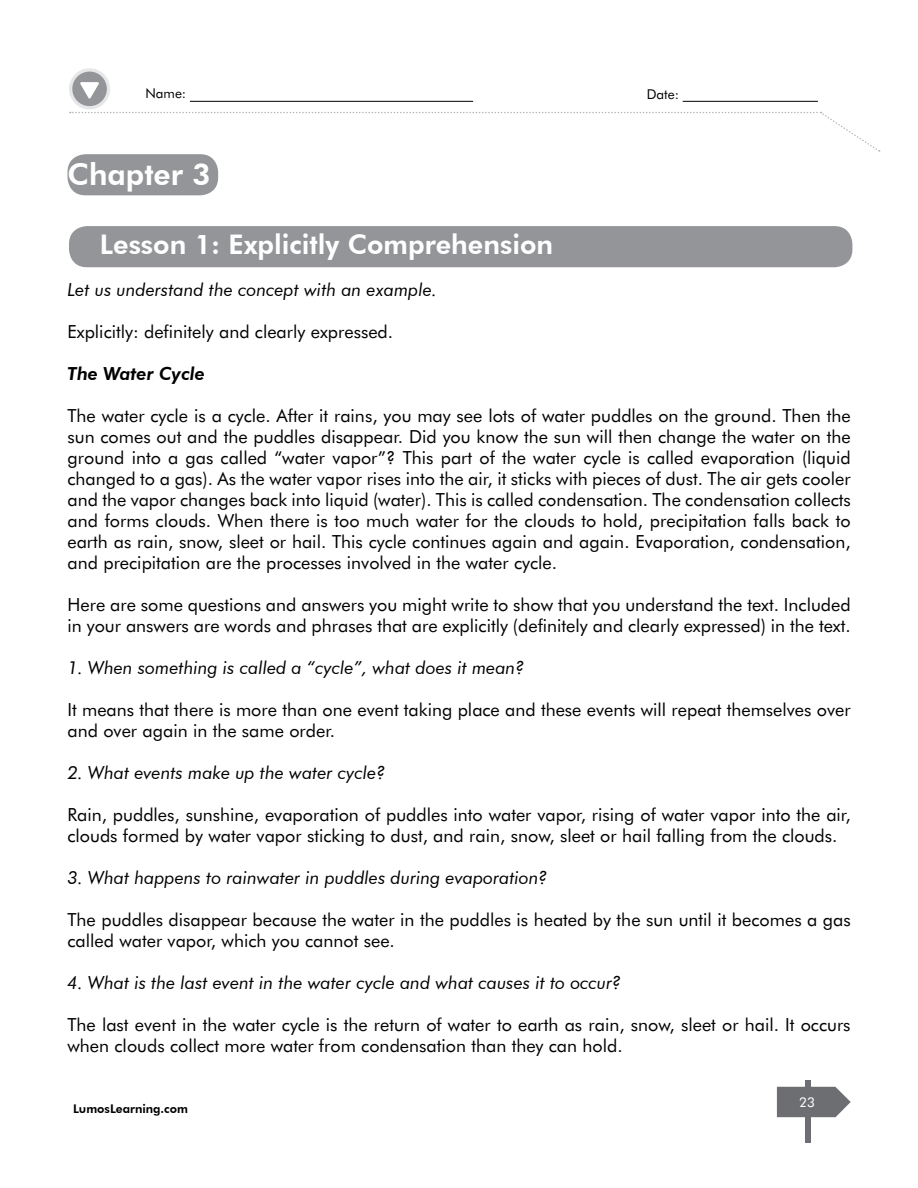
<style>
.page{position:relative;width:918px;height:1188px;background:#fff}
.page>*{position:absolute;margin:0;border:0;box-sizing:border-box;transform-origin:0 0}
.t1{font:800 30px "Futura BT";color:#fff}
.t2{font:800 27px "Futura BT";color:#fff}
.t3{font:18px/21px "Futura Bk BT Book";color:#000}
.t4{font:italic 18px "Futura BT";color:#000}
.t5{font:italic 800 18px "Futura BT";color:#000}
.t6{font:13.5px "Futura Bk BT Book";color:#000}
.t7{font:13.5px "Futura Bk BT Book";color:#fff}
.t8{font:800 12px "Futura BT";color:#000}
</style>
<div class="page">
<div style="left:805px;top:1115px;width:6px;height:28px;background:#6d6e71"></div>
<div style="left:805px;top:1080px;width:6px;height:13px;background:#6d6e71"></div>
<svg style="left:777px;top:1087px;width:74px;height:30px;background:#7c7d7f"></svg>
<hr style="left:190px;top:101px;width:283px;height:1px;background:#000">
<hr style="left:683px;top:101px;width:135px;height:1px;background:#000">
<svg style="left:70px;top:112px;width:810px;height:40px"></svg>
<div style="left:69px;top:68px;width:41px;height:41px;background:#e6e7e8;border-radius:50%"></div>
<div style="left:72px;top:72px;width:35px;height:34px;background:#939598;border-radius:50%"></div>
<svg style="left:80px;top:82px;width:19px;height:17px"></svg>
<div style="left:68px;top:154px;width:150px;height:41px;background:#939598;border-radius:18px"></div>
<div style="left:69px;top:226px;width:783px;height:41px;background:#939598;border-radius:18px"></div>
<p class="t6" style="left:145px;top:85px;width:42px">Name:</p>
<p class="t6" style="left:647px;top:86px;width:34px">Date:</p>
<h1 class="t1" style="left:68px;top:156px;width:145px">Chapter 3</h1>
<h2 class="t2" style="left:100px;top:228px;width:455px">Lesson 1: Explicitly Comprehension</h2>
<p class="t4" style="left:68px;top:279px;width:371px">Let us understand the concept with an example.</p>
<p class="t3" style="left:68px;top:321px;width:327px">Explicitly: definitely and clearly expressed.</p>
<p class="t5" style="left:68px;top:363px;width:139px">The Water Cycle</p>
<p class="t3" style="left:68px;top:405px;width:785px;text-align:justify">The water cycle is a cycle. After it rains, you may see lots of water puddles on the ground. Then the sun comes out and the puddles disappear. Did you know the sun will then change the water on the ground into a gas called “water vapor”? This part of the water cycle is called evaporation (liquid changed to a gas). As the water vapor rises into the air, it sticks with pieces of dust. The air gets cooler and the vapor changes back into liquid (water). This is called condensation. The condensation collects and forms clouds. When there is too much water for the clouds to hold, precipitation falls back to earth as rain, snow, sleet or hail. This cycle continues again and again. Evaporation, condensation, and precipitation are the processes involved in the water cycle.</p>
<p class="t3" style="left:68px;top:594px;width:785px">Here are some questions and answers you might write to show that you understand the text. Included in your answers are words and phrases that are explicitly (definitely and clearly expressed) in the text.</p>
<p class="t4" style="left:68px;top:657px;width:458px">1. When something is called a “cycle”, what does it mean?</p>
<p class="t3" style="left:68px;top:699px;width:785px">It means that there is more than one event taking place and these events will repeat themselves over and over again in the same order.</p>
<p class="t4" style="left:68px;top:762px;width:319px">2. What events make up the water cycle?</p>
<p class="t3" style="left:68px;top:804px;width:785px">Rain, puddles, sunshine, evaporation of puddles into water vapor, rising of water vapor into the air, clouds formed by water vapor sticking to dust, and rain, snow, sleet or hail falling from the clouds.</p>
<p class="t4" style="left:68px;top:867px;width:482px">3. What happens to rainwater in puddles during evaporation?</p>
<p class="t3" style="left:68px;top:909px;width:785px">The puddles disappear because the water in the puddles is heated by the sun until it becomes a gas called water vapor, which you cannot see.</p>
<p class="t4" style="left:68px;top:972px;width:555px">4. What is the last event in the water cycle and what causes it to occur?</p>
<p class="t3" style="left:68px;top:1014px;width:785px">The last event in the water cycle is the return of water to earth as rain, snow, sleet or hail. It occurs when clouds collect more water from condensation than they can hold.</p>
<p class="t8" style="left:73px;top:1102px;width:116px">LumosLearning.com</p>
<p class="t7" style="left:799px;top:1094px;width:17px">23</p>
</div>
